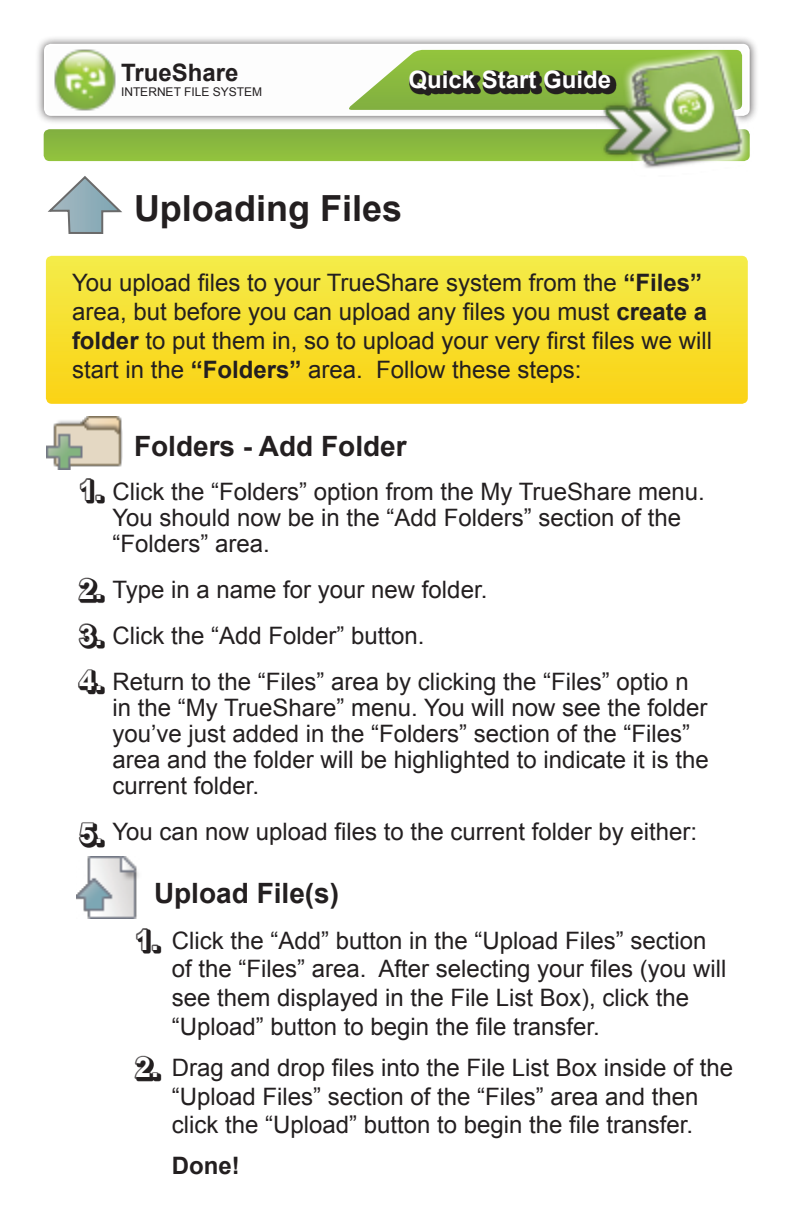
<style>
.page{position:relative;width:792px;height:1224px;background:#fff}
.page>*{position:absolute;margin:0;border:0;box-sizing:border-box;transform-origin:0 0}
.t1{font:700 36px "Arial";color:#231f20}
.t2{font:700 28px "Arial";color:#231f20}
.t3{font:700 28px "Arial";color:#fff}
.t4{font:24px/28.8px "Arial";color:#231f20}
.t5{font:700 24px "Arial";color:#fff}
.t6{font:700 24px "Arial";color:#231f20}
.t7{font:12px "Arial";color:#231f20}
.s1{font-weight:700}
</style>
<div class="page">
<svg style="left:44px;top:133px;width:552px;height:28px;background:#8bbb3e"></svg>
<div style="left:35px;top:35px;width:732px;height:98px;background:#231f20;opacity:.75"></div>
<div style="left:45px;top:45px;width:704px;height:70px;background:#fdfdfd;border-radius:6px"></div>
<div style="left:44px;top:44px;width:706px;height:72px;border:2px solid #fff;border-radius:6px"></div>
<img style="left:54px;top:49px;width:62px;height:62px">
<svg style="left:349px;top:50px;width:247px;height:60px"></svg>
<svg style="left:409px;top:70px;width:187px;height:75px"></svg>
<img style="left:596px;top:44px;width:158px;height:124px">
<svg style="left:48px;top:176px;width:74px;height:58px"></svg>
<svg style="left:46px;top:256px;width:702px;height:148px;background:#f7df2f"></svg>
<img style="left:76px;top:892px;width:61px;height:26px">
<img style="left:46px;top:416px;width:76px;height:54px">
<div style="left:79px;top:479px;width:111px;height:419px;background:#fff"></div>
<div style="left:78px;top:478px;width:108px;height:418px;background:#231f20;opacity:.75"></div>
<p class="t6" style="left:121px;top:57px;width:119px">TrueShare</p>
<p class="t7" style="left:121px;top:84px;width:143px">Internet Fi le System</p>
<p class="t5" style="left:408px;top:64px;width:204px">Quick Start Guide</p>
<p class="t1" style="left:134px;top:185px;width:270px">Uploading Files</p>
<p class="t4" style="left:72px;top:269px;width:642px">You upload files to your TrueShare system from the <span class="s1">“Files” </span>area, but before you can upload any files you must <span class="s1">create a folder</span> to put them in, so to upload your very first files we will start in the <span class="s1">“Folders”</span> area. Follow these steps:</p>
<p class="t3" style="left:79px;top:472px;width:25px">1.</p>
<p class="t3" style="left:79px;top:571px;width:25px">2.</p>
<p class="t3" style="left:79px;top:616px;width:25px">3.</p>
<p class="t3" style="left:79px;top:662px;width:25px">4.</p>
<p class="t3" style="left:79px;top:815px;width:25px">5.</p>
<p class="t2" style="left:134px;top:428px;width:274px">Folders - Add Folder</p>
<p class="t4" style="left:112px;top:479px;width:594px;line-height:26px">Click the “Folders” option from the My TrueShare menu.<br>You should now be in the “Add Folders” section of the “Folders” area.</p>
<p class="t4" style="left:112px;top:575px;width:376px">Type in a name for your new folder.</p>
<p class="t4" style="left:112px;top:621px;width:314px">Click the “Add Folder” button.</p>
<p class="t4" style="left:112px;top:669px;width:598px;line-height:26px">Return to the “Files” area by clicking the “Files” optio n in the “My TrueShare” menu. You will now see the folder you’ve just added in the “Folders” section of the “Files” area and the folder will be highlighted to indicate it is the current folder.</p>
<p class="t4" style="left:112px;top:817px;width:586px">You can now upload files to the current folder by either:</p>
<p class="t2" style="left:154px;top:874px;width:187px">Upload File(s)</p>
<p class="t3" style="left:136px;top:922px;width:25px">1.</p>
<p class="t3" style="left:136px;top:1049px;width:25px">2.</p>
<p class="t4" style="left:172px;top:926px;width:556px">Click the “Add” button in the “Upload Files” section of the “Files” area. After selecting your files (you will see them displayed in the File List Box), click the “Upload” button to begin the file transfer.</p>
<p class="t4" style="left:172px;top:1053px;width:563px">Drag and drop files into the File List Box inside of the “Upload Files” section of the “Files” area and then click the “Upload” button to begin the file transfer.</p>
<p class="t6" style="left:172px;top:1150px;width:69px">Done!</p>
</div>
